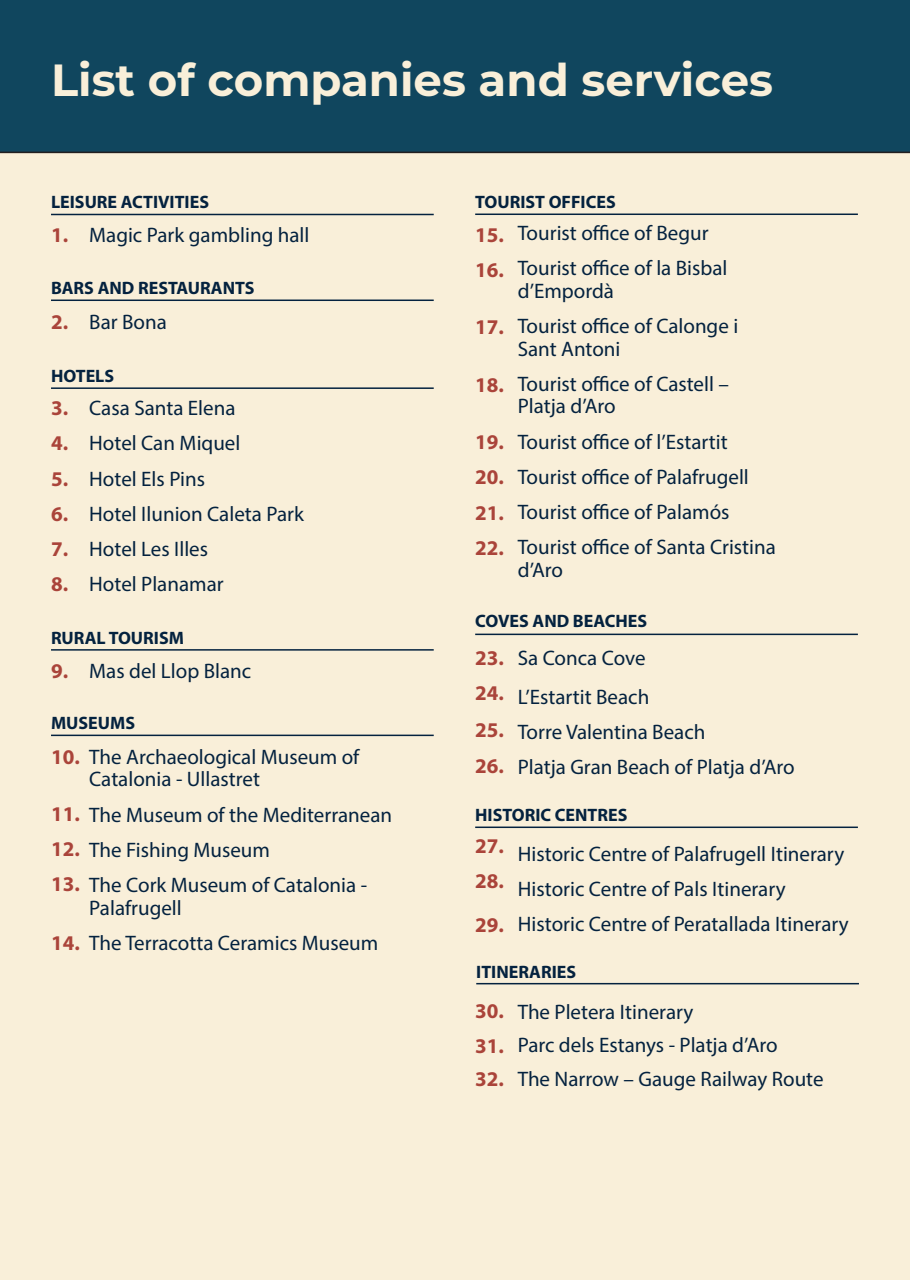
<style>
.page{position:relative;width:910px;height:1280px;background:#f9efd9}
.page>*{position:absolute;margin:0;border:0;box-sizing:border-box;transform-origin:0 0}
.t1{font:100 45px "Montserrat";color:#f9efd9}
.t2{font:21px/35.2px "Myriad Pro";color:#04223f}
.t3{font:700 21px/35.2px "Myriad Pro";color:#aa443a;text-align:justify}
.t4{font:700 18px "Myriad Pro";color:#04223f}
</style>
<div class="page">
<div style="left:0;top:0;width:910px;height:153px;background:#10465e"></div>
<hr style="left:475px;top:826px;width:383px;height:2px;background:#04223f">
<hr style="left:475px;top:634px;width:383px;height:1px;background:#04223f">
<hr style="left:475px;top:213px;width:383px;height:2px;background:#04223f">
<hr style="left:51px;top:735px;width:383px;height:1px;background:#04223f">
<hr style="left:51px;top:649px;width:383px;height:2px;background:#04223f">
<hr style="left:51px;top:387px;width:383px;height:2px;background:#04223f">
<hr style="left:51px;top:299px;width:383px;height:2px;background:#04223f">
<hr style="left:476px;top:983px;width:383px;height:1px;background:#04223f">
<hr style="left:51px;top:214px;width:383px;height:1px;background:#04223f">
<h1 class="t1" style="left:78px;top:48px;width:608px">listat d’empreses i serveis</h1>
<h1 class="t1" style="left:51px;top:51px;width:723px">List of companies and services</h1>
<p class="t4" style="left:51px;top:190px;width:160px">LEISURE ACTIVITIES</p>
<p class="t3" style="left:51px;top:217px;width:19px">1.</p>
<p class="t2" style="left:89px;top:217px;width:222px">Magic Park gambling hall</p>
<p class="t4" style="left:51px;top:276px;width:205px">BARS AND RESTAURANTS</p>
<p class="t3" style="left:51px;top:303px;width:19px">2.</p>
<p class="t2" style="left:89px;top:304px;width:79px">Bar Bona</p>
<p class="t4" style="left:51px;top:364px;width:65px">HOTELS</p>
<p class="t3" style="left:51px;top:390px;width:19px">3.<br>4.<br>5.<br>6.<br>7.<br>8.</p>
<p class="t2" style="left:89px;top:390px;width:216px">Casa Santa Elena<br>Hotel Can Miquel<br>Hotel Els Pins<br>Hotel Ilunion Caleta Park<br>Hotel Les Illes<br>Hotel Planamar</p>
<p class="t4" style="left:51px;top:626px;width:134px">RURAL TOURISM</p>
<p class="t3" style="left:51px;top:652px;width:19px">9.</p>
<p class="t2" style="left:89px;top:653px;width:163px">Mas del Llop Blanc</p>
<p class="t4" style="left:51px;top:711px;width:86px">MUSEUMS</p>
<p class="t3" style="left:51px;top:739px;width:30px">10.</p>
<p class="t3" style="left:51px;top:795px;width:30px">11.<br>12.<br>13.</p>
<p class="t3" style="left:51px;top:924px;width:30px">14.</p>
<p class="t2" style="left:89px;top:745px;width:272px;line-height:22.5px">The Archaeological Museum of<br>Catalonia - Ullastret</p>
<p class="t2" style="left:89px;top:797px;width:304px">The Museum of the Mediterranean<br>The Fishing Museum<br>The Cork Museum of Catalonia -</p>
<p class="t2" style="left:89px;top:890px;width:291px">Palafrugell<br>The Terracotta Ceramics Museum</p>
<p class="t4" style="left:475px;top:190px;width:142px">TOURIST OFFICES</p>
<p class="t3" style="left:475px;top:216px;width:30px">15.<br>16.</p>
<p class="t3" style="left:475px;top:309px;width:30px">17.</p>
<p class="t3" style="left:475px;top:366px;width:30px">18.</p>
<p class="t3" style="left:475px;top:424px;width:30px">19.<br>20.<br>21.<br>22.</p>
<p class="t2" style="left:518px;top:215px;width:211px">Tourist office of Begur<br>Tourist office of la Bisbal</p>
<p class="t2" style="left:518px;top:273px;width:222px">d’Empordà<br>Tourist office of Calonge i</p>
<p class="t2" style="left:518px;top:331px;width:213px">Sant Antoni<br>Tourist office of Castell –</p>
<p class="t2" style="left:518px;top:388px;width:260px">Platja d’Aro<br>Tourist office of l’Estartit<br>Tourist office of Palafrugell<br>Tourist office of Palamós<br>Tourist office of Santa Cristina</p>
<p class="t2" style="left:518px;top:552px;width:47px">d’Aro</p>
<p class="t4" style="left:475px;top:609px;width:174px">COVES AND BEACHES</p>
<p class="t3" style="left:475px;top:639px;width:30px;line-height:36px">23.<br>24.<br>25.<br>26.</p>
<p class="t2" style="left:518px;top:638px;width:133px;line-height:39px">Sa Conca Cove<br>L’Estartit Beach</p>
<p class="t2" style="left:518px;top:714px;width:279px">Torre Valentina Beach<br>Platja Gran Beach of Platja d’Aro</p>
<p class="t4" style="left:475px;top:803px;width:154px">HISTORIC CENTRES</p>
<p class="t3" style="left:475px;top:827px;width:30px">27.<br>28.</p>
<p class="t3" style="left:475px;top:906px;width:30px">29.</p>
<p class="t2" style="left:518px;top:835px;width:332px">Historic Centre of Palafrugell Itinerary<br>Historic Centre of Pals Itinerary<br>Historic Centre of Peratallada Itinerary</p>
<p class="t4" style="left:476px;top:960px;width:101px">ITINERARIES</p>
<p class="t3" style="left:475px;top:992px;width:30px">30.<br>31.</p>
<p class="t3" style="left:475px;top:1061px;width:30px">32.</p>
<p class="t2" style="left:518px;top:995px;width:307px;line-height:33.5px">The Pletera Itinerary<br>Parc dels Estanys - Platja d’Aro<br>The Narrow – Gauge Railway Route</p>
</div>
